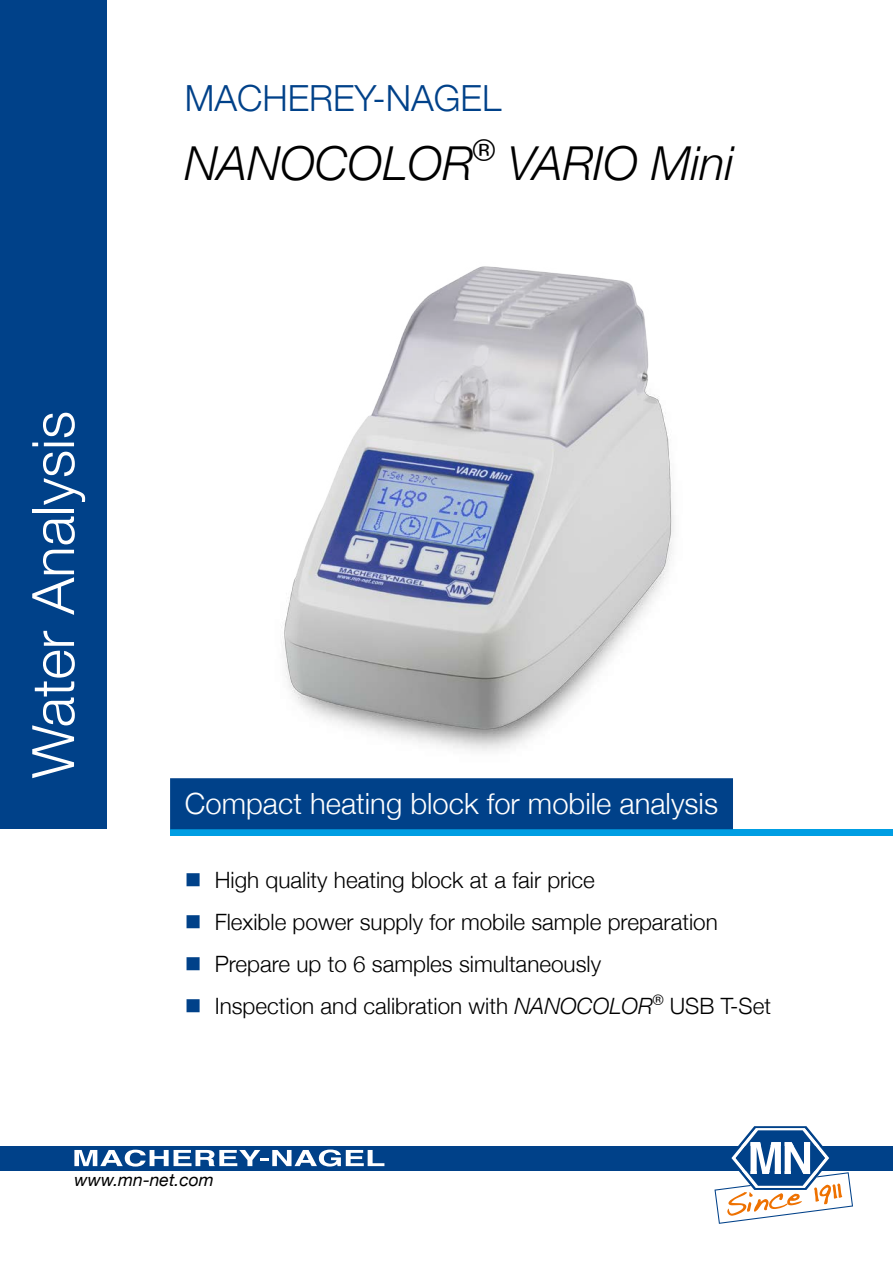
<style>
.page{position:relative;width:893px;height:1263px;background:#fff}
.page>*{position:absolute;margin:0;border:0;box-sizing:border-box;transform-origin:0 0}
.t1{font:300 58.5px "Helvetica Neue";color:#fff}
.t2{font:italic 300 46.8px "Helvetica Neue";color:#000}
.t3{font:300 36px "Helvetica Neue";color:#004189}
.t4{font:300 29.25px "Helvetica Neue";color:#fff}
.t5{font:300 22.5px "Helvetica Neue";color:#000}
.t6{font:italic 17.55px "Helvetica Neue";color:#000}
.s1{color:#004189}
.s2{font-style:italic}
</style>
<div class="page">
<div style="left:0;top:0;width:106px;height:829px;background:#004189"></div>
<div style="left:442px;top:1146px;width:451px;height:24px;background:#004189"></div>
<svg style="left:714px;top:1126px;width:139px;height:98px"></svg>
<div style="left:0;top:1146px;width:451px;height:24px;background:#004189"></div>
<svg style="left:74px;top:1149px;width:310px;height:17px"></svg>
<div style="left:170px;top:829px;width:723px;height:7px;background:#009ee3"></div>
<div style="left:170px;top:778px;width:563px;height:51px;background:#004189"></div>
<img style="left:228px;top:266px;width:502px;height:513px">
<h1 class="t1" style="left:6px;top:778px;width:369px;rotate:-90deg">Water Analysis</h1>
<h3 class="t3" style="left:185px;top:69px;width:318px">MACHEREY-NAGEL</h3>
<h2 class="t2" style="left:185px;top:126px;width:550px">NANOCOLOR<sup>®</sup> VARIO Mini</h2>
<h3 class="t4" style="left:185px;top:780px;width:535px">Compact heating block for mobile analysis</h3>
<p class="t5" style="left:185px;top:862px;width:411px"><span class="s1">■</span> High quality heating block at a fair price</p>
<p class="t5" style="left:185px;top:904px;width:534px"><span class="s1">■</span> Flexible power supply for mobile sample preparation</p>
<p class="t5" style="left:185px;top:946px;width:418px"><span class="s1">■</span> Prepare up to 6 samples simultaneously</p>
<p class="t5" style="left:185px;top:988px;width:588px"><span class="s1">■</span> Inspection and calibration with <span class="s2">NANOCOLOR</span><sup>®</sup> USB T-Set</p>
<p class="t6" style="left:74px;top:1167px;width:141px">www.mn-net.com</p>
<p class="t6" style="left:64px;top:1167px;width:141px">www.mn-net.com</p>
</div>
